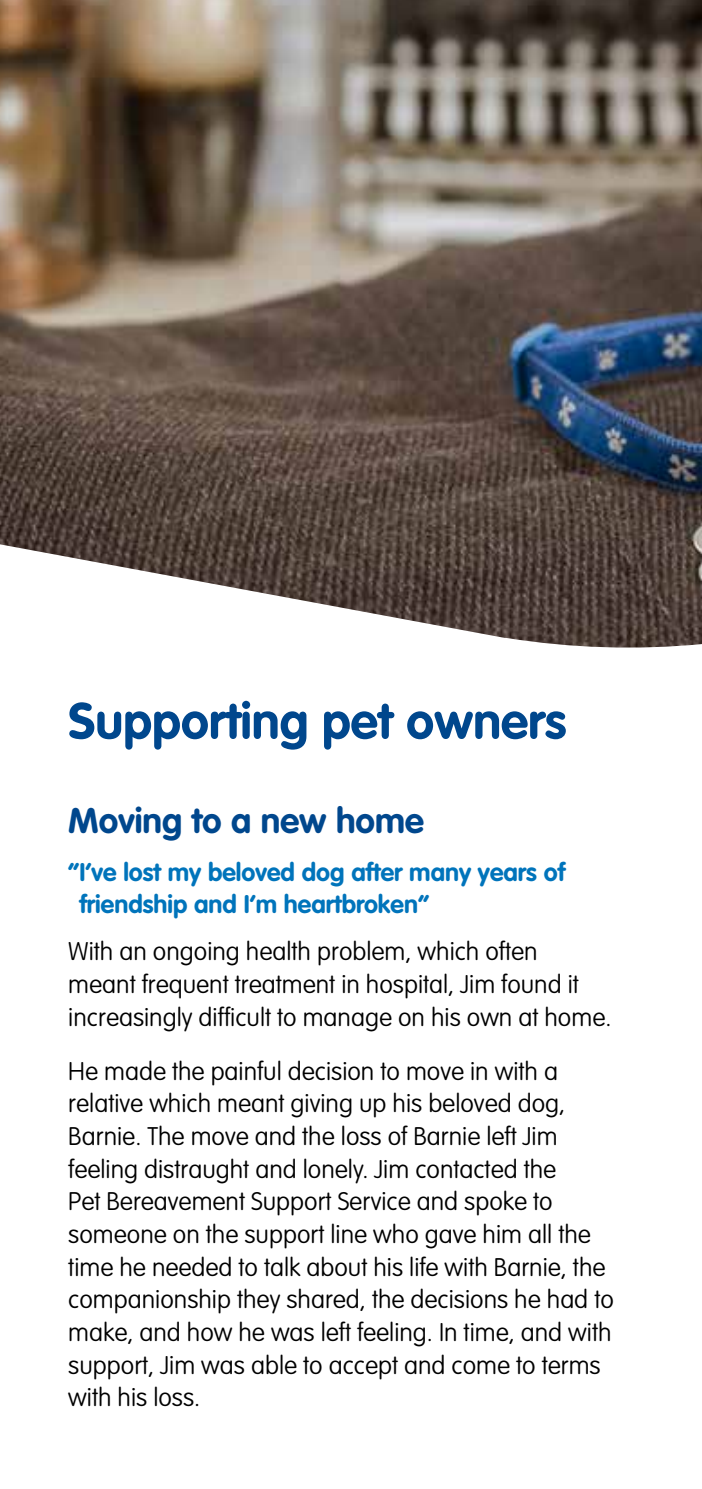
<style>
.page{position:relative;width:702px;height:1489px;background:#fff}
.page>*{position:absolute;margin:0;border:0;box-sizing:border-box;transform-origin:0 0}
.t1{font:700 50.25px "VAG Rounded Std";color:#00478d}
.t2{font:700 35.25px "VAG Rounded Std";color:#00478d}
.t3{font:100 25px/32.8px "VAG Rounded Std";color:#000}
.t4{font:700 25px/32.8px "VAG Rounded Std";color:#0074bb}
</style>
<div class="page">
<img style="left:0;top:0;width:702px;height:648px">
<h1 class="t1" style="left:68px;top:691px;width:499px">Supporting pet owners</h1>
<h2 class="t2" style="left:68px;top:799px;width:357px">Moving to a new home</h2>
<p class="t4" style="left:79px;top:856px;width:487px;text-indent:-11px">“I’ve lost my beloved dog after many years of friendship and I’m heartbroken”</p>
<p class="t3" style="left:68px;top:935px;width:544px">With an ongoing health problem, which often<br>meant frequent treatment in hospital, Jim found it increasingly difficult to manage on his own at home.</p>
<p class="t3" style="left:68px;top:1055px;width:547px">He made the painful decision to move in with a relative which meant giving up his beloved dog, Barnie. The move and the loss of Barnie left Jim feeling distraught and lonely. Jim contacted the<br>Pet Bereavement Support Service and spoke to someone on the support line who gave him all the time he needed to talk about his life with Barnie, the companionship they shared, the decisions he had to make, and how he was left feeling. In time, and with support, Jim was able to accept and come to terms with his loss.</p>
</div>
